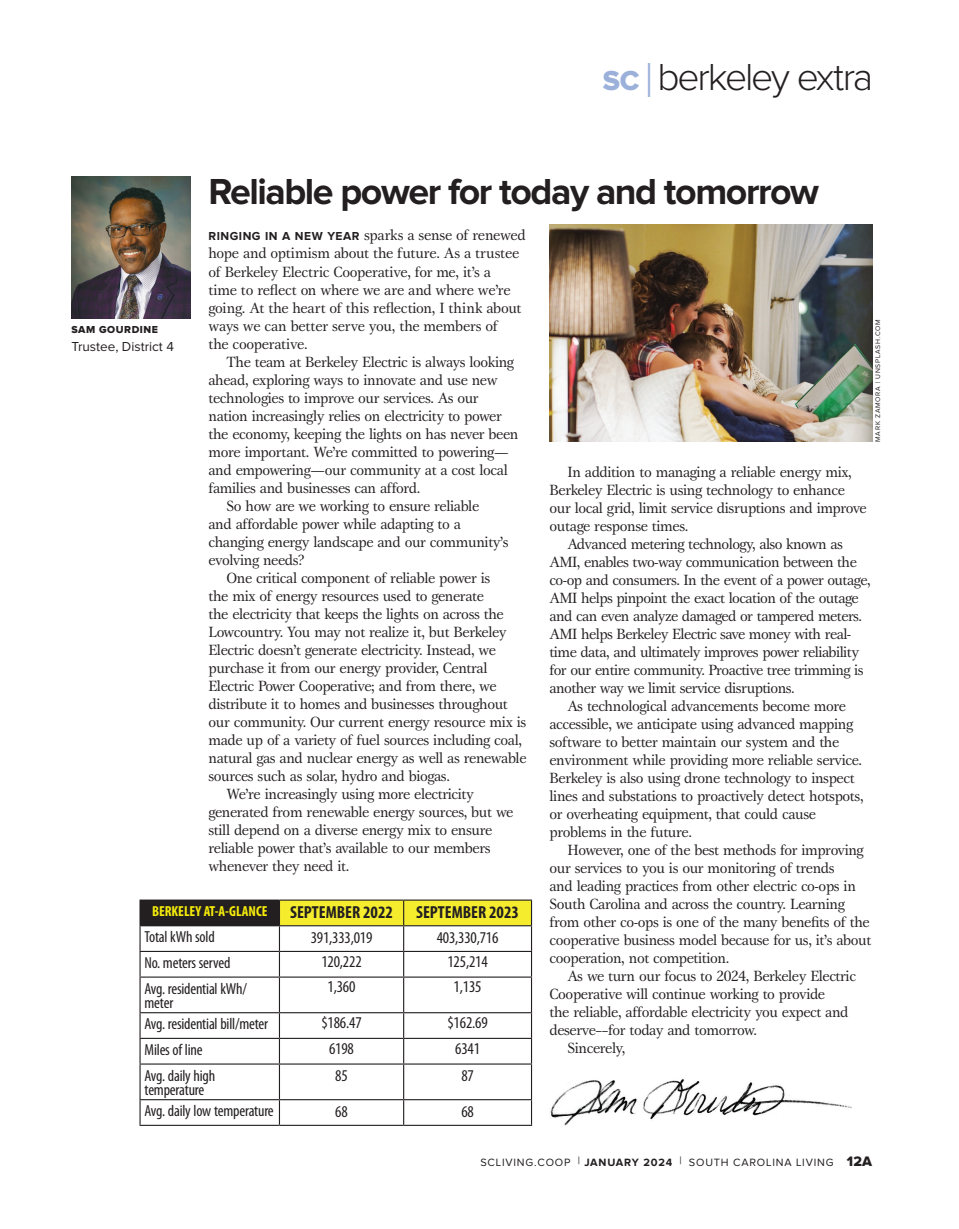
<style>
.page{position:relative;width:959px;height:1229px;background:#fff}
.page>*{position:absolute;margin:0;border:0;box-sizing:border-box;transform-origin:0 0}
.Dept_logo{font:300 39px "Proxima Nova";letter-spacing:-.055em;color:#231f20}
.Head_27pt_lead_story{font:700 37.5px "Proxima Nova";letter-spacing:-.04em;color:#231f20}
.t1{font:700 condensed 17.55px "Myriad Pro";color:#231f20}
.coop_Subhead_11_bold_2018{font:condensed 16.5px "Myriad Pro";letter-spacing:-.01em;color:#231f20}
.coop_Subhead_11_bold_2018-2{font:condensed 16.05px/14.5px "Myriad Pro";letter-spacing:-.01em;color:#231f20}
.BODY_text{font:15.3px/18px "Gamma ITC Std";letter-spacing:-.025em;color:#231f20}
.BODY_Text_No_Indent{font:15.3px/18px "Gamma ITC Std";letter-spacing:-.015em;color:#231f20}
.Box_Tab{font:700 condensed 14.55px "Myriad Pro";color:#f5ec09}
.coop_letter_author_title{font:13.5px "Proxima Nova";color:#231f20}
.t2{font:10.95px "Proxima Nova";letter-spacing:.075em;color:#231f20}
.coop_letter_author{font:10.5px "Proxima Nova Extrabld";letter-spacing:.05em;color:#231f20}
.Credit{font:6.9px "Proxima Nova";letter-spacing:.1em;color:#231f20}
.s1{font-family:"Proxima Nova Extrabld";font-weight:400;font-size:28.5px;color:#9cb1da}
.s2{font-size:48px;color:#9cb1da}
.s3{font-family:"Proxima Nova";font-weight:700;font-size:12px}
.s4{font-weight:700}
.s5{font-family:"Proxima Nova Extrabld";font-size:14.25px}
</style>
<div class="page">
<img style="left:72px;top:177px;width:118px;height:141px">
<img style="left:550px;top:1079px;width:301px;height:46px">
<img style="left:550px;top:224px;width:322px;height:217px">
<div style="left:140px;top:900px;width:139px;height:25px;background:#231f20"></div>
<hr style="left:139px;top:899px;width:140px;height:1px;background:#231f20">
<hr style="left:139px;top:900px;width:2px;height:25px;background:#231f20">
<hr style="left:279px;top:899px;width:124px;height:1px;background:#231f20">
<hr style="left:403px;top:899px;width:129px;height:1px;background:#231f20">
<hr style="left:139px;top:925px;width:140px;height:1px;background:#231f20">
<hr style="left:139px;top:926px;width:2px;height:24px;background:#231f20">
<hr style="left:139px;top:950px;width:140px;height:2px;background:#231f20">
<hr style="left:139px;top:952px;width:2px;height:24px;background:#231f20">
<svg style="left:279px;top:900px;width:253px;height:76px"></svg>
<hr style="left:139px;top:976px;width:140px;height:1px;background:#231f20">
<hr style="left:139px;top:977px;width:2px;height:35px;background:#231f20">
<hr style="left:279px;top:976px;width:124px;height:1px;background:#231f20">
<hr style="left:279px;top:977px;width:1px;height:35px;background:#231f20">
<hr style="left:403px;top:976px;width:129px;height:1px;background:#231f20">
<hr style="left:403px;top:977px;width:1px;height:35px;background:#231f20">
<hr style="left:531px;top:977px;width:1px;height:35px;background:#231f20">
<hr style="left:139px;top:1012px;width:140px;height:1px;background:#231f20">
<hr style="left:139px;top:1013px;width:2px;height:24px;background:#231f20">
<hr style="left:279px;top:1012px;width:124px;height:1px;background:#231f20">
<hr style="left:403px;top:1012px;width:129px;height:1px;background:#231f20">
<hr style="left:139px;top:1037px;width:140px;height:2px;background:#231f20">
<hr style="left:139px;top:1039px;width:2px;height:24px;background:#231f20">
<hr style="left:279px;top:1037px;width:124px;height:2px;background:#231f20">
<svg style="left:279px;top:1013px;width:1px;height:50px"></svg>
<hr style="left:403px;top:1037px;width:129px;height:2px;background:#231f20">
<svg style="left:403px;top:1013px;width:1px;height:50px"></svg>
<svg style="left:531px;top:1013px;width:1px;height:50px"></svg>
<hr style="left:139px;top:1063px;width:140px;height:1px;background:#231f20">
<hr style="left:139px;top:1064px;width:2px;height:35px;background:#231f20">
<hr style="left:279px;top:1063px;width:124px;height:1px;background:#231f20">
<hr style="left:279px;top:1064px;width:1px;height:35px;background:#231f20">
<hr style="left:403px;top:1063px;width:129px;height:1px;background:#231f20">
<hr style="left:403px;top:1064px;width:1px;height:35px;background:#231f20">
<hr style="left:531px;top:1064px;width:1px;height:35px;background:#231f20">
<hr style="left:139px;top:1099px;width:140px;height:1px;background:#231f20">
<hr style="left:139px;top:1100px;width:2px;height:24px;background:#231f20">
<hr style="left:279px;top:1099px;width:124px;height:1px;background:#231f20">
<svg style="left:279px;top:1100px;width:1px;height:24px"></svg>
<hr style="left:403px;top:1099px;width:129px;height:1px;background:#231f20">
<svg style="left:403px;top:1100px;width:1px;height:24px"></svg>
<svg style="left:531px;top:1100px;width:1px;height:24px"></svg>
<hr style="left:139px;top:1124px;width:140px;height:1px;background:#231f20">
<hr style="left:279px;top:1124px;width:124px;height:1px;background:#231f20">
<hr style="left:403px;top:1124px;width:129px;height:1px;background:#231f20">
<p class="Dept_logo" style="left:602px;top:59px;width:272px"><span class="s1">SC</span> <span class="s2">|</span>berkeley extra</p>
<p class="Head_27pt_lead_story" style="left:208px;top:175px;width:612px">Reliable power for today and tomorrow</p>
<p class="BODY_Text_No_Indent" style="left:208px;top:226px;width:319px"><span class="s3">RINGING IN A NEW YEAR</span> sparks a sense of renewed hope and optimism about the future. As a trustee of Berkeley Electric Cooperative, for me, it’s a<br>time to reflect on where we are and where we’re going. At the heart of this reflection, I think about ways we can better serve you, the members of<br>the cooperative.</p>
<p class="BODY_text" style="left:208px;top:352px;width:311px;text-indent:18px">The team at Berkeley Electric is always looking ahead, exploring ways to innovate and use new technologies to improve our services. As our nation increasingly relies on electricity to power the economy, keeping the lights on has never been more important. We’re committed to powering— and empowering—our community at a cost local families and businesses can afford.</p>
<p class="BODY_text" style="left:208px;top:496px;width:302px;text-indent:18px">So how are we working to ensure reliable<br>and affordable power while adapting to a changing energy landscape and our community’s evolving needs?</p>
<p class="BODY_text" style="left:208px;top:568px;width:319px;text-indent:18px">One critical component of reliable power is<br>the mix of energy resources used to generate<br>the electricity that keeps the lights on across the Lowcountry. You may not realize it, but Berkeley Electric doesn’t generate electricity. Instead, we purchase it from our energy provider, Central Electric Power Cooperative; and from there, we distribute it to homes and businesses throughout our community. Our current energy resource mix is made up of a variety of fuel sources including coal, natural gas and nuclear energy as well as renewable sources such as solar, hydro and biogas.</p>
<p class="BODY_text" style="left:208px;top:784px;width:306px;text-indent:18px">We’re increasingly using more electricity generated from renewable energy sources, but we still depend on a diverse energy mix to ensure reliable power that’s available to our members whenever they need it.</p>
<p class="Credit" style="left:874px;top:442px;width:124px;rotate:-90deg">MARK ZAMORA | UNSPLASH.COM</p>
<p class="coop_letter_author" style="left:71px;top:325px;width:88px">SAM GOURDINE</p>
<p class="coop_letter_author_title" style="left:71px;top:340px;width:104px">Trustee, District 4</p>
<p class="BODY_text" style="left:549px;top:462px;width:319px;text-indent:18px">In addition to managing a reliable energy mix, Berkeley Electric is using technology to enhance our local grid, limit service disruptions and improve outage response times.</p>
<p class="BODY_text" style="left:549px;top:534px;width:322px;text-indent:18px">Advanced metering technology, also known as AMI, enables two-way communication between the co-op and consumers. In the event of a power outage, AMI helps pinpoint the exact location of the outage and can even analyze damaged or tampered meters.<br>AMI helps Berkeley Electric save money with real&shy;time data, and ultimately improves power reliability for our entire community. Proactive tree trimming is another way we limit service disruptions.</p>
<p class="BODY_text" style="left:549px;top:696px;width:315px;text-indent:18px">As technological advancements become more accessible, we anticipate using advanced mapping software to better maintain our system and the environment while providing more reliable service.<br>Berkeley is also using drone technology to inspect lines and substations to proactively detect hotspots, or overheating equipment, that could cause problems in the future.</p>
<p class="BODY_text" style="left:549px;top:840px;width:323px;text-indent:18px">However, one of the best methods for improving our services to you is our monitoring of trends<br>and leading practices from other electric co-ops in South Carolina and across the country. Learning from other co-ops is one of the many benefits of the cooperative business model because for us, it’s about cooperation, not competition.</p>
<p class="BODY_text" style="left:549px;top:966px;width:308px;text-indent:18px">As we turn our focus to 2024, Berkeley Electric Cooperative will continue working to provide<br>the reliable, affordable electricity you expect and deserve––for today and tomorrow.</p>
<p class="BODY_text" style="left:567px;top:1038px;width:59px">Sincerely,</p>
<p class="Box_Tab" style="left:152px;top:901px;width:117px">BERKELEY AT-A-GLANCE</p>
<p class="t1" style="left:290px;top:901px;width:104px">SEPTEMBER 2022</p>
<p class="t1" style="left:416px;top:901px;width:104px">SEPTEMBER 2023</p>
<p class="coop_Subhead_11_bold_2018-2" style="left:144px;top:929px;width:72px">Total kWh sold</p>
<p class="coop_Subhead_11_bold_2018" style="left:311px;top:927px;width:63px">391,333,019</p>
<p class="coop_Subhead_11_bold_2018" style="left:436px;top:927px;width:63px">403,330,716</p>
<p class="coop_Subhead_11_bold_2018-2" style="left:144px;top:955px;width:87px">No. meters served</p>
<p class="coop_Subhead_11_bold_2018" style="left:321px;top:951px;width:42px">120,222</p>
<p class="coop_Subhead_11_bold_2018" style="left:447px;top:951px;width:42px">125,214</p>
<p class="coop_Subhead_11_bold_2018-2" style="left:144px;top:980px;width:104px">Avg. residential kWh/ meter</p>
<p class="coop_Subhead_11_bold_2018" style="left:327px;top:977px;width:29px">1,360</p>
<p class="coop_Subhead_11_bold_2018" style="left:453px;top:977px;width:29px">1,135</p>
<p class="coop_Subhead_11_bold_2018-2" style="left:144px;top:1016px;width:125px">Avg. residential bill/meter</p>
<p class="coop_Subhead_11_bold_2018" style="left:321px;top:1012px;width:42px">$186.47</p>
<p class="coop_Subhead_11_bold_2018" style="left:447px;top:1012px;width:42px">$162.69</p>
<p class="coop_Subhead_11_bold_2018-2" style="left:144px;top:1042px;width:60px">Miles of line</p>
<p class="coop_Subhead_11_bold_2018" style="left:329px;top:1038px;width:26px">6198</p>
<p class="coop_Subhead_11_bold_2018" style="left:455px;top:1038px;width:26px">6341</p>
<p class="coop_Subhead_11_bold_2018-2" style="left:144px;top:1067px;width:72px">Avg. daily high temperature</p>
<p class="coop_Subhead_11_bold_2018" style="left:335px;top:1065px;width:14px">85</p>
<p class="coop_Subhead_11_bold_2018" style="left:461px;top:1065px;width:14px">87</p>
<p class="coop_Subhead_11_bold_2018-2" style="left:144px;top:1103px;width:131px">Avg. daily low temperature</p>
<p class="coop_Subhead_11_bold_2018" style="left:335px;top:1101px;width:14px">68</p>
<p class="coop_Subhead_11_bold_2018" style="left:461px;top:1101px;width:14px">68</p>
<p class="t2" style="left:480px;top:1157px;width:393px">SCLIVING.COOP | <span class="s4">JANUARY 2024</span> | SOUTH CAROLINA LIVING <span class="s5">12A</span></p>
</div>
